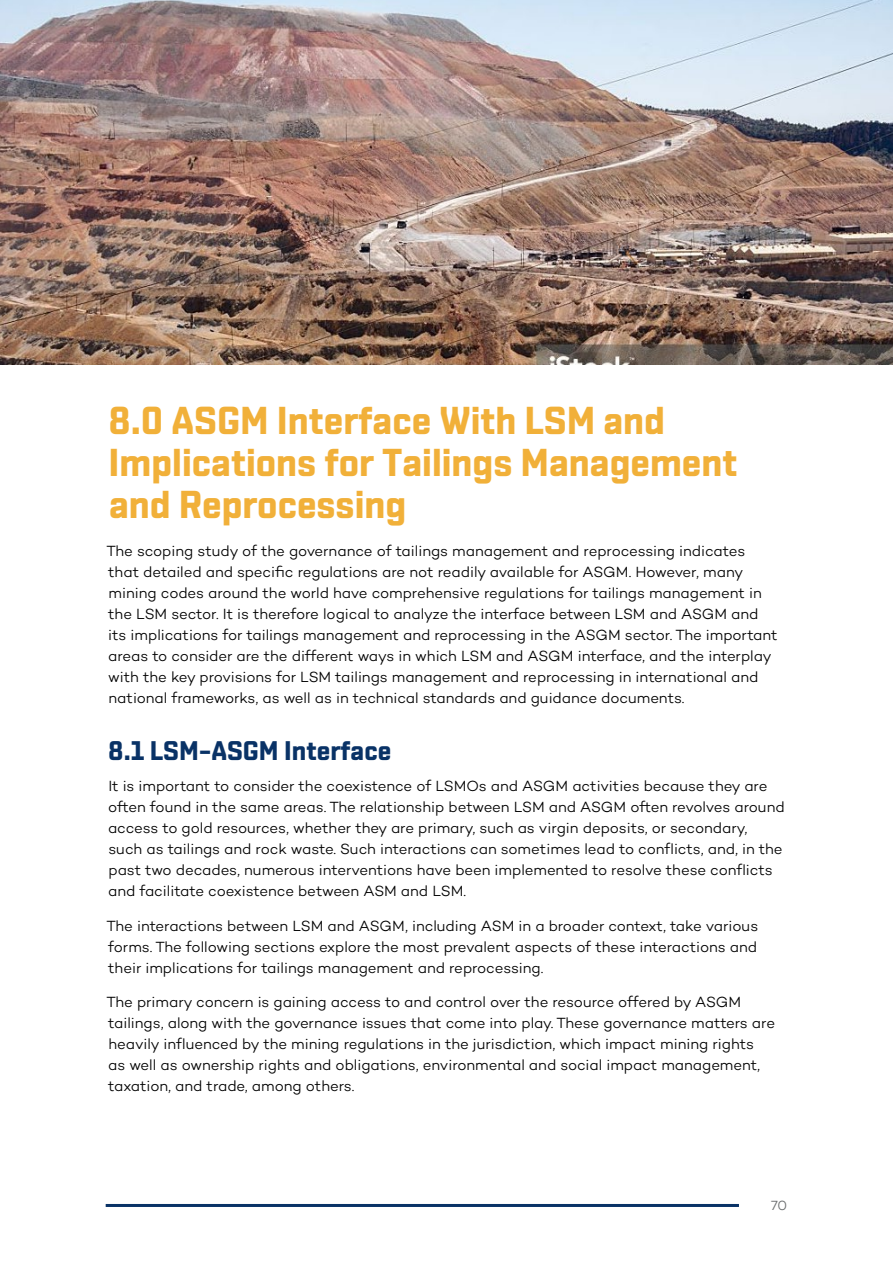
<style>
.page{position:relative;width:893px;height:1263px;background:#fff}
.page>*{position:absolute;margin:0;border:0;box-sizing:border-box;transform-origin:0 0}
.t1{font:700 39px/42px "Shentox";color:#f1b039}
.t2{font:700 27px "Shentox";color:#093266}
.t3{font:300 15px/21px "Campton";letter-spacing:-.005em;color:#000}
.t4{font:300 13.5px "Campton";color:#696c6d}
</style>
<div class="page">
<hr style="left:106px;top:1204px;width:633px;height:3px;background:#093266">
<img style="left:0;top:0;width:893px;height:365px">
<h1 class="t1" style="left:108px;top:400px;width:630px">8.0 ASGM Interface With LSM and<br>Implications for Tailings Management and Reprocessing</h1>
<p class="t3" style="left:106px;top:540px;width:673px">The scoping study of the governance of tailings management and reprocessing indicates that detailed and specific regulations are not readily available for ASGM. However, many mining codes around the world have comprehensive regulations for tailings management in the LSM sector. It is therefore logical to analyze the interface between LSM and ASGM and its implications for tailings management and reprocessing in the ASGM sector. The important areas to consider are the different ways in which LSM and ASGM interface, and the interplay with the key provisions for LSM tailings management and reprocessing in international and national frameworks, as well as in technical standards and guidance documents.</p>
<h2 class="t2" style="left:108px;top:734px;width:284px">8.1 LSM–ASGM Interface</h2>
<p class="t3" style="left:108px;top:775px;width:678px">It is important to consider the coexistence of LSMOs and ASGM activities because they are often found in the same areas. The relationship between LSM and ASGM often revolves around access to gold resources, whether they are primary, such as virgin deposits, or secondary, such as tailings and rock waste. Such interactions can sometimes lead to conflicts, and, in the past two decades, numerous interventions have been implemented to resolve these conflicts and facilitate coexistence between ASM and LSM.</p>
<p class="t3" style="left:106px;top:915px;width:653px;text-align:justify">The interactions between LSM and ASGM, including ASM in a broader context, take various forms. The following sections explore the most prevalent aspects of these interactions and their implications for tailings management and reprocessing.</p>
<p class="t3" style="left:106px;top:991px;width:670px">The primary concern is gaining access to and control over the resource offered by ASGM tailings, along with the governance issues that come into play. These governance matters are heavily influenced by the mining regulations in the jurisdiction, which impact mining rights<br>as well as ownership rights and obligations, environmental and social impact management, taxation, and trade, among others.</p>
<p class="t4" style="left:771px;top:1197px;width:18px">70</p>
</div>
